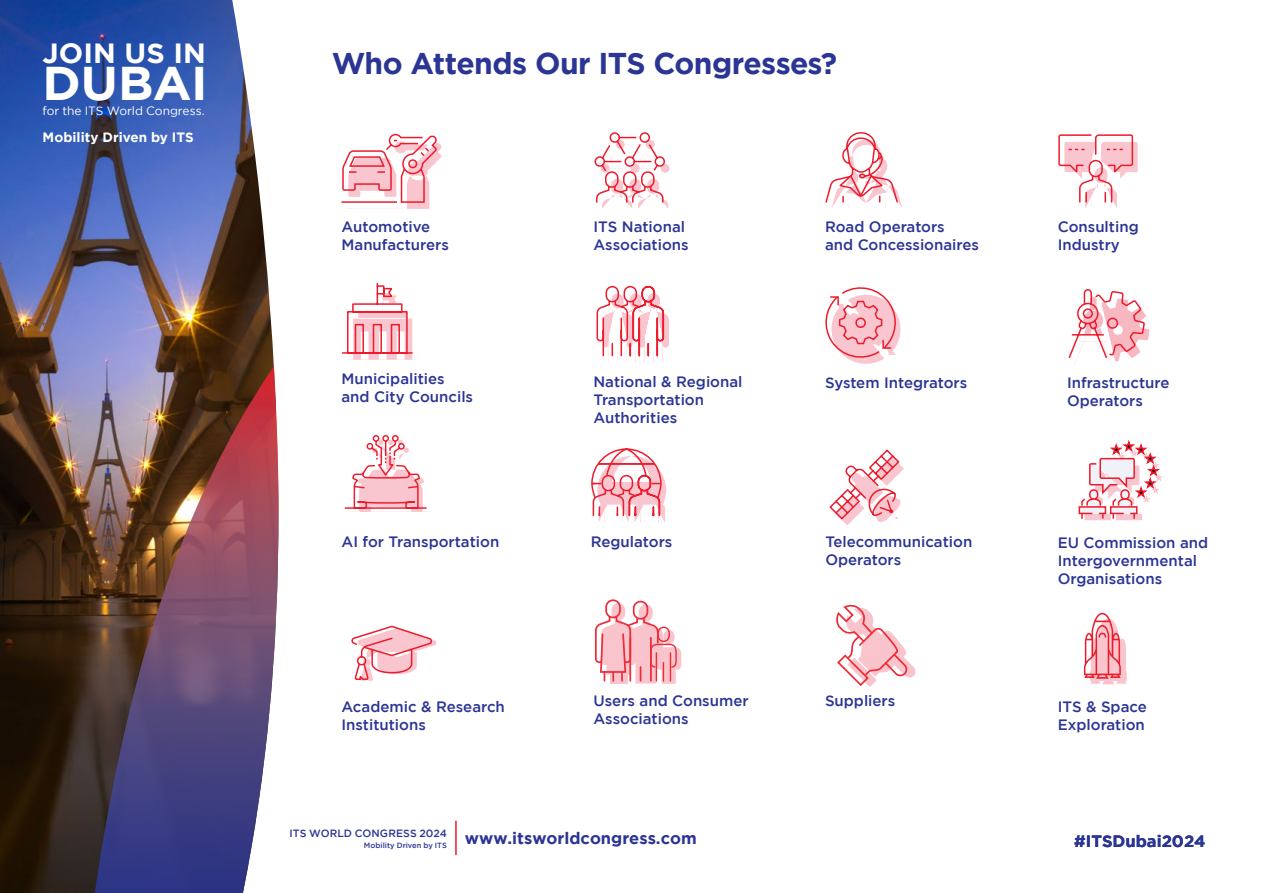
<style>
.page{position:relative;width:1263px;height:893px;background:#fff}
.page>*{position:absolute;margin:0;border:0;box-sizing:border-box;transform-origin:0 0}
.t1{font:700 47.25px "Gotham";letter-spacing:-.01em;color:#fff;scale:1.04 1}
.t2{font:700 30px "Gotham";letter-spacing:-.02em;color:#2b3594}
.t3{font:700 27.75px "Gotham";letter-spacing:.005em;color:#fff;scale:1.04 1}
.t4{font:700 16.5px "Gotham";color:#2b3594}
.t5{font:500 15px/18px "Gotham";color:#2b3594}
.t6{font:700 13.5px "Gotham";color:#fff}
.t7{font:12px "Gotham";letter-spacing:-.005em;color:#fff}
.t8{font:500 10.5px "Gotham";letter-spacing:.005em;color:#2b3594}
</style>
<div class="page">
<hr style="left:455px;top:821px;width:2px;height:34px;background:#ed1b2c">
<img style="left:0;top:0;width:274px;height:893px">
<img style="left:91px;top:366px;width:188px;height:527px">
<svg style="left:344px;top:435px;width:87px;height:77px"></svg>
<svg style="left:596px;top:285px;width:73px;height:77px"></svg>
<svg style="left:594px;top:132px;width:76px;height:77px"></svg>
<svg style="left:1058px;top:134px;width:80px;height:74px"></svg>
<svg style="left:341px;top:133px;width:100px;height:76px"></svg>
<svg style="left:342px;top:282px;width:75px;height:78px"></svg>
<svg style="left:829px;top:449px;width:75px;height:76px"></svg>
<svg style="left:1078px;top:440px;width:85px;height:80px"></svg>
<svg style="left:825px;top:132px;width:77px;height:76px"></svg>
<svg style="left:825px;top:287px;width:76px;height:77px"></svg>
<svg style="left:591px;top:448px;width:75px;height:74px"></svg>
<svg style="left:352px;top:625px;width:85px;height:56px"></svg>
<div style="left:611px;top:603px;width:14px;height:17px;background:#f9c4cc;border-radius:7px"></div>
<svg style="left:639px;top:604px;width:14px;height:18px"></svg>
<div style="left:605px;top:599px;width:16px;height:19px;border:2px solid #ee2b37;border-radius:7px"></div>
<div style="left:633px;top:601px;width:15px;height:19px;border:2px solid #ee2b37;border-radius:7px"></div>
<svg style="left:595px;top:616px;width:86px;height:68px"></svg>
<svg style="left:836px;top:605px;width:79px;height:82px"></svg>
<svg style="left:1068px;top:289px;width:81px;height:75px"></svg>
<svg style="left:1084px;top:613px;width:43px;height:71px"></svg>
<h3 class="t3" style="left:43px;top:37px;width:159px">JOIN US IN</h3>
<h1 class="t1" style="left:43px;top:56px;width:160px">DUBAI</h1>
<p class="t7" style="left:43px;top:104px;width:164px">for the ITS World Congress.</p>
<p class="t6" style="left:43px;top:130px;width:153px">Mobility Driven by ITS</p>
<h2 class="t2" style="left:332px;top:46px;width:507px">Who Attends Our ITS Congresses?</h2>
<p class="t5" style="left:341px;top:218px;width:109px">Automotive<br>Manufacturers</p>
<p class="t5" style="left:825px;top:218px;width:156px">Road Operators<br>and Concessionaires</p>
<p class="t5" style="left:593px;top:218px;width:97px">ITS National<br>Associations</p>
<p class="t5" style="left:1058px;top:218px;width:82px">Consulting<br>Industry</p>
<p class="t5" style="left:341px;top:369px;width:133px">Municipalities and City Councils</p>
<p class="t5" style="left:593px;top:372px;width:151px">National &amp; Regional<br>Transportation<br>Authorities</p>
<p class="t5" style="left:825px;top:373px;width:144px">System Integrators</p>
<p class="t5" style="left:1067px;top:373px;width:104px">Infrastructure<br>Operators</p>
<p class="t5" style="left:341px;top:533px;width:159px">AI for Transportation</p>
<p class="t5" style="left:825px;top:533px;width:148px">Telecommunication<br>Operators</p>
<p class="t5" style="left:1058px;top:534px;width:152px">EU Commission and<br>Intergovernmental<br>Organisations</p>
<p class="t5" style="left:591px;top:533px;width:83px">Regulators</p>
<p class="t5" style="left:593px;top:691px;width:157px">Users and Consumer<br>Associations</p>
<p class="t5" style="left:825px;top:691px;width:72px">Suppliers</p>
<p class="t5" style="left:341px;top:697px;width:165px">Academic &amp; Research<br>Institutions</p>
<p class="t5" style="left:1058px;top:697px;width:91px">ITS &amp; Space<br>Exploration</p>
<p class="t8" style="left:290px;top:828px;width:159px">ITS WORLD CONGRESS 2024</p>
<p class="t4" style="left:364px;top:829px;width:334px"><sub>Mobility</sub> <sub>Driven</sub> <sub>by</sub> <sub>ITS</sub> www.itsworldcongress.com</p>
<p class="t4" style="left:1074px;top:832px;width:133px">#ITSDubai2024</p>
</div>
